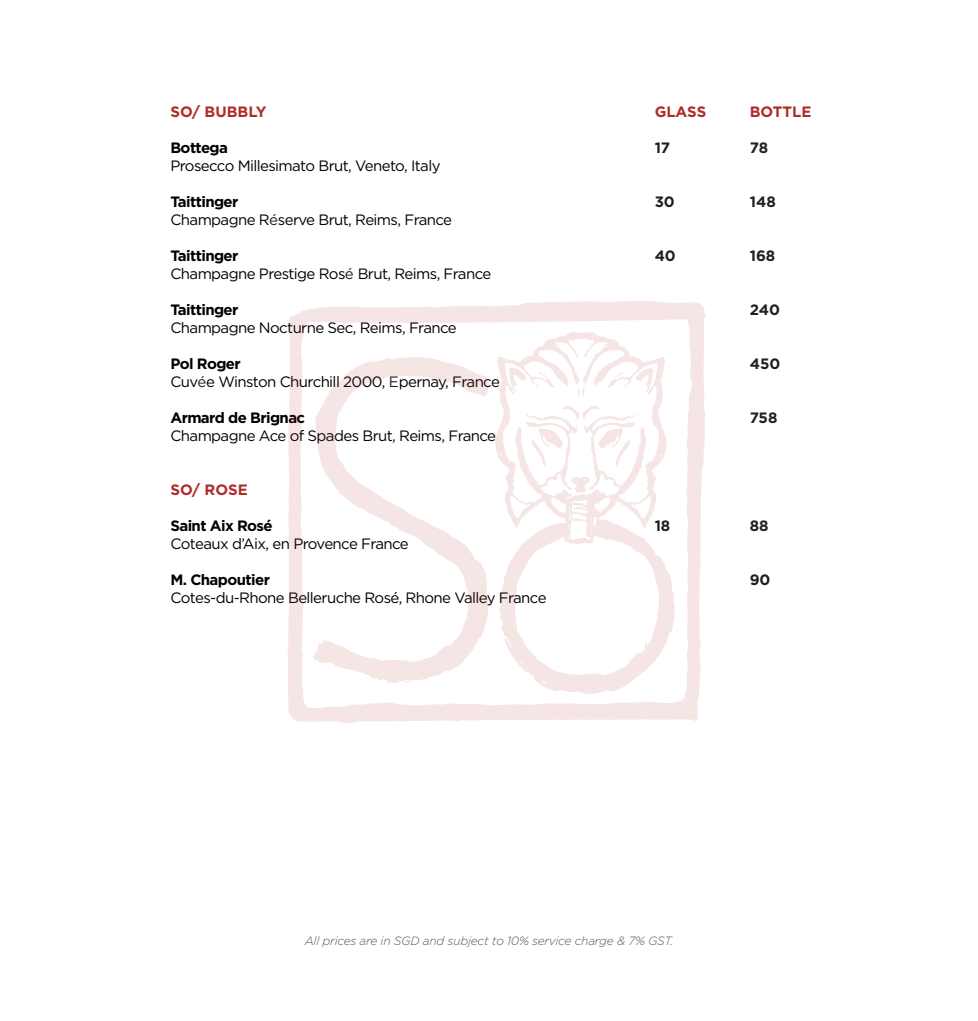
<style>
.page{position:relative;width:978px;height:1021px;background:#fff}
.page>*{position:absolute;margin:0;border:0;box-sizing:border-box;transform-origin:0 0}
.t1{font:15px/18px "Gotham";letter-spacing:-.04em;color:#000}
.t2{font:700 15px "Gotham";letter-spacing:-.04em;color:#000}
.t3{font:700 15px "Gotham";color:#231f20}
.t4{font:700 15px "Gotham";color:#ae2c28}
.t5{font:italic 300 12px "Gotham";letter-spacing:-.02em;color:#575756}
.s1{font-weight:700}
.s2{color:#231f20}
</style>
<div class="page">
<svg style="left:287px;top:301px;width:419px;height:422px"></svg>
<svg style="left:313px;top:357px;width:176px;height:326px"></svg>
<svg style="left:402px;top:680px;width:9px;height:2px"></svg>
<svg style="left:495px;top:332px;width:180px;height:362px"></svg>
<svg style="left:571px;top:476px;width:19px;height:17px"></svg>
<svg style="left:531px;top:427px;width:32px;height:39px"></svg>
<svg style="left:598px;top:427px;width:32px;height:39px"></svg>
<svg style="left:562px;top:405px;width:38px;height:14px"></svg>
<svg style="left:578px;top:388px;width:6px;height:8px"></svg>
<svg style="left:574px;top:507px;width:12px;height:3px"></svg>
<p class="t4" style="left:170px;top:101px;width:98px">SO/ BUBBLY</p>
<p class="t2" style="left:170px;top:137px;width:59px">Bottega</p>
<p class="t1" style="left:170px;top:156px;width:272px">Prosecco Millesimato Brut, Veneto, Italy</p>
<p class="t1" style="left:170px;top:192px;width:283px"><span class="s1">Taittinger<br></span>Champagne R<span class="s2">é</span>serve Brut, Reims, France</p>
<p class="t1" style="left:170px;top:246px;width:322px"><span class="s1">Taittinger<br></span>Champagne Prestige Ros<span class="s2">é</span> Brut, Reims, France</p>
<p class="t2" style="left:170px;top:299px;width:70px">Taittinger</p>
<p class="t1" style="left:170px;top:318px;width:288px">Champagne Nocturne Sec, Reims, France</p>
<p class="t1" style="left:170px;top:354px;width:331px"><span class="s1">Pol Roger<br></span>Cuv<span class="s2">é</span>e Winston Churchill 2000, <span class="s2">E</span>pernay, France</p>
<p class="t2" style="left:170px;top:407px;width:136px">Armard de Brignac</p>
<p class="t1" style="left:170px;top:426px;width:327px">Champagne Ace of Spades Brut, Reims, France</p>
<p class="t4" style="left:170px;top:479px;width:79px">SO/ ROSE</p>
<p class="t2" style="left:170px;top:515px;width:104px">Saint Aix Rosé</p>
<p class="t1" style="left:170px;top:534px;width:240px">Coteaux d’Aix, en Provence France</p>
<p class="t2" style="left:170px;top:569px;width:101px">M. Chapoutier</p>
<p class="t1" style="left:170px;top:588px;width:378px">Cotes-du-Rhone Belleruche Rosé, Rhone Valley France</p>
<p class="t4" style="left:655px;top:101px;width:53px">GLASS</p>
<p class="t3" style="left:655px;top:137px;width:17px">17</p>
<p class="t4" style="left:750px;top:101px;width:63px">BOTTLE</p>
<p class="t3" style="left:750px;top:137px;width:20px">78</p>
<p class="t3" style="left:655px;top:191px;width:22px">30</p>
<p class="t3" style="left:750px;top:191px;width:27px">148</p>
<p class="t3" style="left:655px;top:245px;width:23px">40</p>
<p class="t3" style="left:750px;top:245px;width:27px">168</p>
<p class="t3" style="left:750px;top:299px;width:32px">240</p>
<p class="t3" style="left:750px;top:353px;width:32px">450</p>
<p class="t3" style="left:750px;top:407px;width:29px">758</p>
<p class="t3" style="left:655px;top:515px;width:17px">18</p>
<p class="t3" style="left:750px;top:515px;width:20px">88</p>
<p class="t3" style="left:750px;top:569px;width:22px">90</p>
<p class="t5" style="left:305px;top:933px;width:370px">All prices are in SGD and subject to 10% service charge &amp; 7% GST.</p>
</div>
